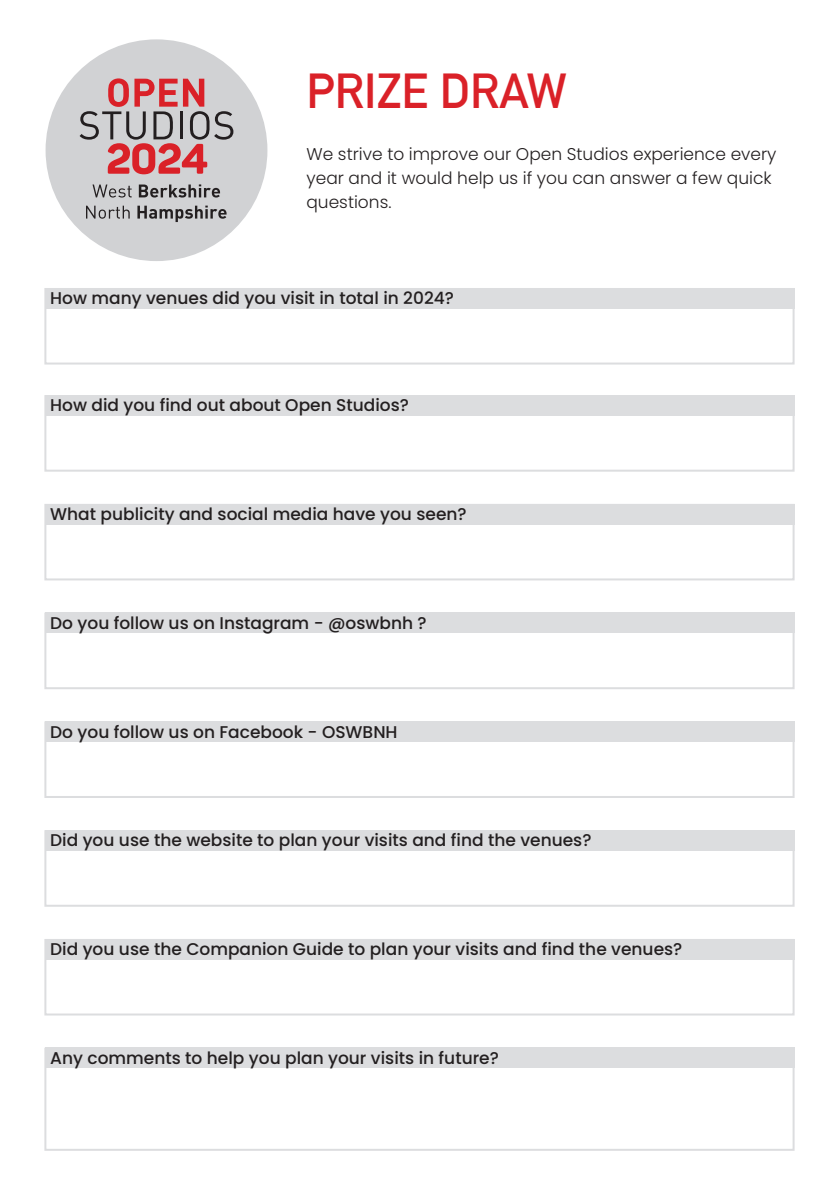
<style>
.page{position:relative;width:840px;height:1191px;background:#fff}
.page>*{position:absolute;margin:0;border:0;box-sizing:border-box;transform-origin:0 0}
.t1{font:700 48px "DIN Alternate";color:#da2128}
.t2{font:500 17px "Poppins";color:#231f20}
.t3{font:300 17px/24px "Poppins";color:#231f20}
</style>
<div class="page">
<div style="left:44px;top:395px;width:750px;height:76px;border:2px solid #dcdddf"></div>
<div style="left:44px;top:504px;width:750px;height:76px;border:2px solid #dcdddf"></div>
<div style="left:44px;top:612px;width:750px;height:77px;border:2px solid #dcdddf"></div>
<div style="left:44px;top:721px;width:750px;height:77px;border:2px solid #dcdddf"></div>
<div style="left:44px;top:830px;width:750px;height:76px;border:2px solid #dcdddf"></div>
<div style="left:44px;top:939px;width:750px;height:76px;border:2px solid #dcdddf"></div>
<div style="left:44px;top:1047px;width:750px;height:103px;border:2px solid #dcdddf"></div>
<div style="left:45px;top:395px;width:749px;height:20px;background:#dcdddf"></div>
<div style="left:45px;top:504px;width:749px;height:20px;background:#dcdddf"></div>
<div style="left:45px;top:612px;width:749px;height:21px;background:#dcdddf"></div>
<div style="left:45px;top:721px;width:749px;height:21px;background:#dcdddf"></div>
<div style="left:45px;top:830px;width:749px;height:20px;background:#dcdddf"></div>
<div style="left:45px;top:939px;width:749px;height:20px;background:#dcdddf"></div>
<div style="left:45px;top:1047px;width:749px;height:21px;background:#dcdddf"></div>
<div style="left:44px;top:288px;width:750px;height:76px;border:2px solid #dcdddf"></div>
<div style="left:45px;top:288px;width:749px;height:20px;background:#dcdddf"></div>
<div style="left:46px;top:39px;width:221px;height:222px;background:#d1d2d4;border-radius:50%"></div>
<svg style="left:92px;top:184px;width:40px;height:13px"></svg>
<svg style="left:139px;top:184px;width:81px;height:13px"></svg>
<svg style="left:86px;top:206px;width:44px;height:13px"></svg>
<svg style="left:137px;top:206px;width:89px;height:16px"></svg>
<svg style="left:80px;top:78px;width:153px;height:96px"></svg>
<p class="t1" style="left:306px;top:54px;width:262px">PRIZE DRAW</p>
<p class="t3" style="left:306px;top:142px;width:471px">We strive to improve our Open Studios experience every year and it would help us if you can answer a few quick questions.</p>
<p class="t2" style="left:50px;top:288px;width:405px">How many venues did you visit in total in 2024?</p>
<p class="t2" style="left:50px;top:395px;width:360px">How did you find out about Open Studios?</p>
<p class="t2" style="left:50px;top:504px;width:418px">What publicity and social media have you seen?</p>
<p class="t2" style="left:50px;top:613px;width:378px">Do you follow us on Instagram - @oswbnh ?</p>
<p class="t2" style="left:50px;top:722px;width:349px">Do you follow us on Facebook - OSWBNH</p>
<p class="t2" style="left:50px;top:830px;width:542px">Did you use the website to plan your visits and find the venues?</p>
<p class="t2" style="left:50px;top:939px;width:633px">Did you use the Companion Guide to plan your visits and find the venues?</p>
<p class="t2" style="left:50px;top:1048px;width:450px">Any comments to help you plan your visits in future?</p>
</div>
